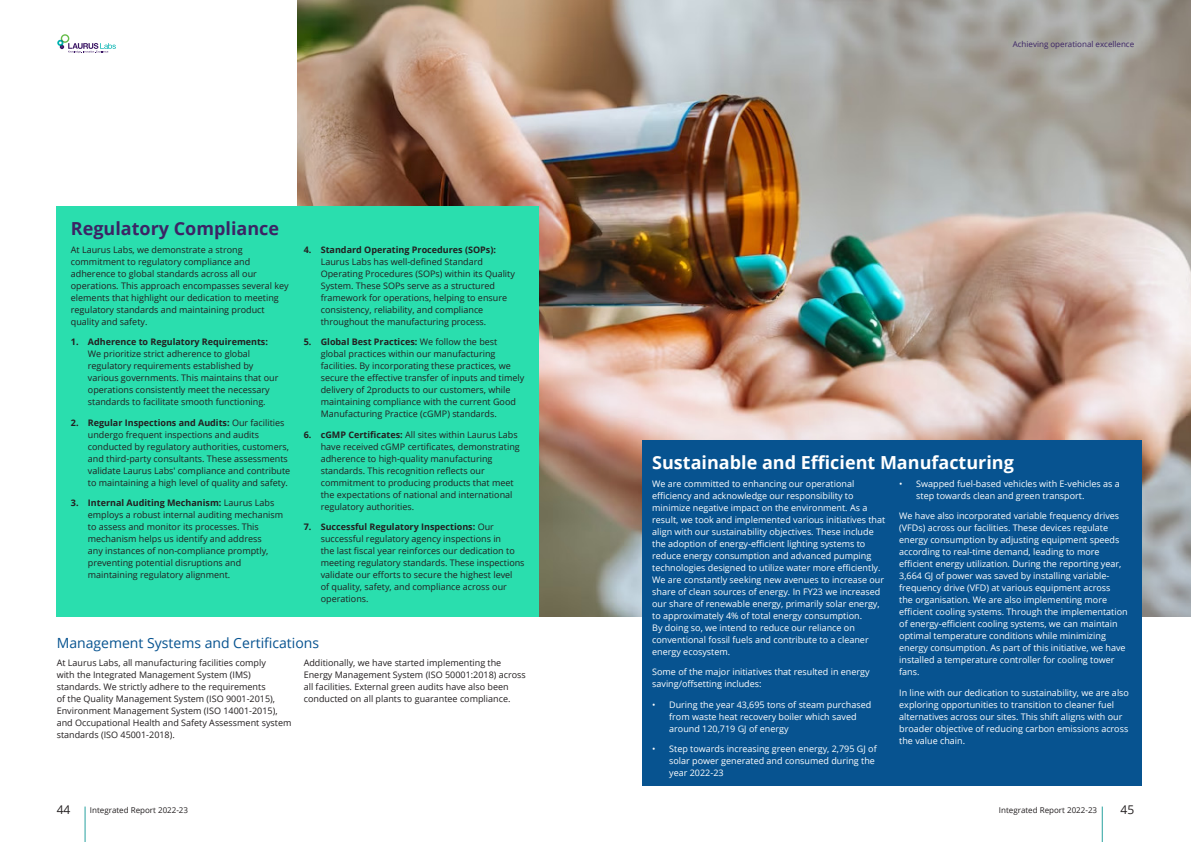
<style>
.page{position:relative;width:1191px;height:842px;background:#fff}
.page>*{position:absolute;margin:0;border:0;box-sizing:border-box;transform-origin:0 0}
.Sub_Heading{font:700 18px "Open Sans";color:#fff}
.Sub_Heading-2{font:700 18px "Open Sans";color:#3c2465}
.Sub_Sub_Head{font:14px "Open Sans";color:#075390}
.t1{font:12px "Open Sans";color:#231f20}
.Body{font:9px/12px "Open Sans";color:#231f20}
.Body-2{font:9px/12px "Open Sans";color:#fff}
.t2{font:8px "Open Sans";color:#231f20}
.t3{font:8px "Open Sans";color:#3c2465}
.s1{font-weight:700}
</style>
<div class="page">
<img style="left:298px;top:0;width:893px;height:616px">
<div style="left:57px;top:206px;width:482px;height:410px;background:#2adeae"></div>
<div style="left:642px;top:440px;width:499px;height:345px;background:#075390"></div>
<svg style="left:57px;top:34px;width:59px;height:19px"></svg>
<hr style="left:85px;top:806px;width:1px;height:36px;background:#27a19f">
<hr style="left:1102px;top:806px;width:1px;height:36px;background:#27a19f">
<p class="Sub_Heading-2" style="left:71px;top:216px;width:210px">Regulatory Compliance</p>
<p class="Body" style="left:71px;top:243px;width:219px">At Laurus Labs, we demonstrate a strong commitment to regulatory compliance and adherence to global standards across all our operations. This approach encompasses several key elements that highlight our dedication to meeting regulatory standards and maintaining product quality and safety.</p>
<p class="Body" style="left:88px;top:336px;width:192px;text-indent:-17px"><span class="s1">1. Adherence to Regulatory Requirements:<br></span>We prioritize strict adherence to global regulatory requirements established by various governments. This maintains that our operations consistently meet the necessary standards to facilitate smooth functioning.</p>
<p class="Body" style="left:88px;top:416px;width:204px;text-indent:-17px"><span class="s1">2. Regular Inspections and Audits:</span> Our facilities undergo frequent inspections and audits conducted by regulatory authorities, customers, and third-party consultants. These assessments validate Laurus Labs' compliance and contribute to maintaining a high level of quality and safety.</p>
<p class="Body" style="left:88px;top:497px;width:197px;text-indent:-17px"><span class="s1">3. Internal Auditing Mechanism:</span> Laurus Labs employs a robust internal auditing mechanism to assess and monitor its processes. This mechanism helps us identify and address<br>any instances of non-compliance promptly, preventing potential disruptions and maintaining regulatory alignment.</p>
<p class="Body" style="left:321px;top:243px;width:196px;text-indent:-17px"><span class="s1">4. Standard Operating Procedures (SOPs):<br></span>Laurus Labs has well-defined Standard Operating Procedures (SOPs) within its Quality System. These SOPs serve as a structured framework for operations, helping to ensure consistency, reliability, and compliance throughout the manufacturing process.</p>
<p class="Body" style="left:321px;top:336px;width:205px;text-indent:-17px"><span class="s1">5. Global Best Practices:</span> We follow the best global practices within our manufacturing facilities. By incorporating these practices, we secure the effective transfer of inputs and timely delivery of 2products to our customers, while maintaining compliance with the current Good Manufacturing Practice (cGMP) standards.</p>
<p class="Body" style="left:321px;top:428px;width:200px;text-indent:-17px"><span class="s1">6. cGMP Certificates:</span> All sites within Laurus Labs have received cGMP certificates, demonstrating adherence to high-quality manufacturing standards. This recognition reflects our commitment to producing products that meet the expectations of national and international regulatory authorities.</p>
<p class="Body" style="left:321px;top:521px;width:205px;text-indent:-17px"><span class="s1">7. Successful Regulatory Inspections:</span> Our successful regulatory agency inspections in<br>the last fiscal year reinforces our dedication to meeting regulatory standards. These inspections validate our efforts to secure the highest level<br>of quality, safety, and compliance across our operations.</p>
<p class="Sub_Sub_Head" style="left:57px;top:633px;width:264px">Management Systems and Certifications</p>
<p class="Body" style="left:57px;top:656px;width:236px">At Laurus Labs, all manufacturing facilities comply<br>with the Integrated Management System (IMS) standards. We strictly adhere to the requirements<br>of the Quality Management System (ISO 9001-2015), Environment Management System (ISO 14001-2015), and Occupational Health and Safety Assessment system standards (ISO 45001-2018).</p>
<p class="Body" style="left:304px;top:656px;width:224px">Additionally, we have started implementing the Energy Management System (ISO 50001:2018) across all facilities. External green audits have also been conducted on all plants to guarantee compliance.</p>
<p class="t3" style="left:1012px;top:38px;width:123px">Achieving operational excellence</p>
<p class="Sub_Heading" style="left:652px;top:450px;width:363px">Sustainable and Efficient Manufacturing</p>
<p class="Body-2" style="left:652px;top:477px;width:235px">We are committed to enhancing our operational efficiency and acknowledge our responsibility to minimize negative impact on the environment. As a result, we took and implemented various initiatives that align with our sustainability objectives. These include the adoption of energy-efficient lighting systems to reduce energy consumption and advanced pumping technologies designed to utilize water more efficiently.<br>We are constantly seeking new avenues to increase our share of clean sources of energy. In FY23 we increased our share of renewable energy, primarily solar energy, to approximately 4% of total energy consumption.<br>By doing so, we intend to reduce our reliance on conventional fossil fuels and contribute to a cleaner energy ecosystem.</p>
<p class="Body-2" style="left:652px;top:666px;width:219px">Some of the major initiatives that resulted in energy saving/offsetting includes:</p>
<p class="Body-2" style="left:669px;top:698px;width:204px;text-indent:-17px">• During the year 43,695 tons of steam purchased from waste heat recovery boiler which saved around 120,719 GJ of energy</p>
<p class="Body-2" style="left:669px;top:743px;width:209px;text-indent:-17px">• Step towards increasing green energy, 2,795 GJ of solar power generated and consumed during the year 2022-23</p>
<p class="Body-2" style="left:916px;top:477px;width:205px;text-indent:-17px">• Swapped fuel-based vehicles with E-vehicles as a step towards clean and green transport.</p>
<p class="Body-2" style="left:899px;top:510px;width:230px">We have also incorporated variable frequency drives (VFDs) across our facilities. These devices regulate energy consumption by adjusting equipment speeds according to real-time demand, leading to more efficient energy utilization. During the reporting year, 3,664 GJ of power was saved by installing variable&shy;frequency drive (VFD) at various equipment across<br>the organisation. We are also implementing more efficient cooling systems. Through the implementation of energy-efficient cooling systems, we can maintain optimal temperature conditions while minimizing energy consumption. As part of this initiative, we have installed a temperature controller for cooling tower fans.</p>
<p class="Body-2" style="left:899px;top:686px;width:231px">In line with our dedication to sustainability, we are also exploring opportunities to transition to cleaner fuel alternatives across our sites. This shift aligns with our broader objective of reducing carbon emissions across the value chain.</p>
<h3 class="t1" style="left:57px;top:802px;width:15px">44</h3>
<p class="t2" style="left:90px;top:804px;width:100px">Integrated Report 2022-23</p>
<p class="t2" style="left:999px;top:804px;width:100px">Integrated Report 2022-23</p>
<h3 class="t1" style="left:1120px;top:802px;width:15px">45</h3>
</div>
